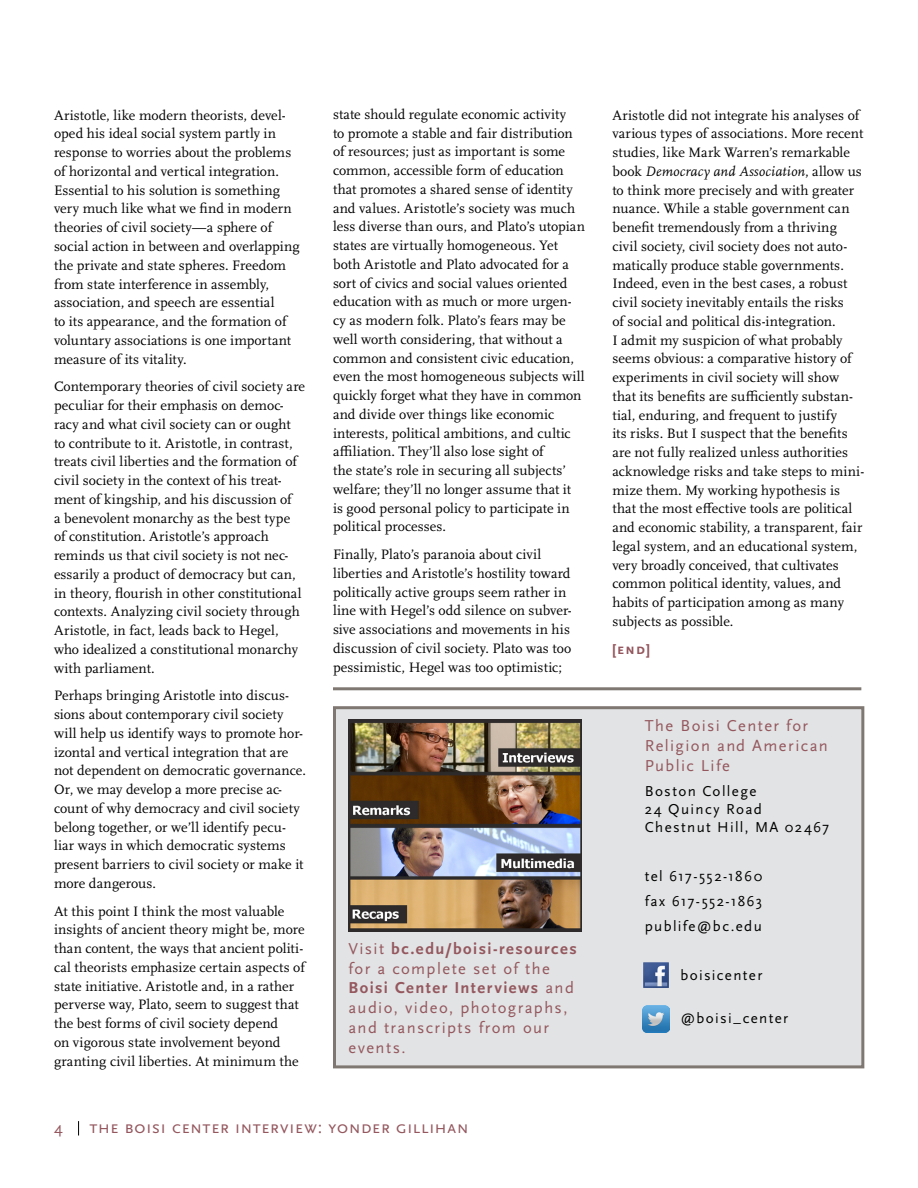
<style>
.page{position:relative;width:918px;height:1188px;background:#fff}
.page>*{position:absolute;margin:0;border:0;box-sizing:border-box;transform-origin:0 0}
.t1{font:18px "Scala Sans OT";letter-spacing:.015em;color:#94575e}
.t2{font:16.5px/19.8px "Scala Sans OT";letter-spacing:.09em;color:#94575e}
.t3{font:15px/18px "Scala Sans OT";letter-spacing:.095em;color:#000}
.t4{font:700 15px "Scala Sans OT";color:#94575e}
.t5{font:14.25px/18.8px "Scala OT";letter-spacing:.005em;color:#000}
.s1{font-weight:700}
.s2{font-style:italic}
</style>
<div class="page">
<svg style="left:78px;top:1121px;width:1px;height:15px"></svg>
<div style="left:333px;top:706px;width:531px;height:362px;background:#e2e3e4;border:3px solid #7f7772"></div>
<img style="left:643px;top:962px;width:26px;height:26px">
<img style="left:643px;top:1005px;width:27px;height:27px">
<img style="left:348px;top:720px;width:234px;height:212px">
<hr style="left:333px;top:687px;width:528px;height:3px;background:#7f7772">
<p class="t5" style="left:54px;top:106px;width:247px">Aristotle, like modern theorists, devel&shy;oped his ideal social system partly in response to worries about the problems of horizontal and vertical integration.<br>Essential to his solution is something very much like what we find in modern theories of civil society—a sphere of social action in between and overlapping the private and state spheres. Freedom from state interference in assembly, association, and speech are essential<br>to its appearance, and the formation of voluntary associations is one important measure of its vitality.</p>
<p class="t5" style="left:54px;top:378px;width:253px">Contemporary theories of civil society are peculiar for their emphasis on democ&shy;racy and what civil society can or ought to contribute to it. Aristotle, in contrast, treats civil liberties and the formation of civil society in the context of his treat&shy;ment of kingship, and his discussion of<br>a benevolent monarchy as the best type of constitution. Aristotle’s approach reminds us that civil society is not nec&shy;essarily a product of democracy but can, in theory, flourish in other constitutional contexts. Analyzing civil society through Aristotle, in fact, leads back to Hegel, who idealized a constitutional monarchy with parliament.</p>
<p class="t5" style="left:54px;top:687px;width:253px">Perhaps bringing Aristotle into discus&shy;sions about contemporary civil society will help us identify ways to promote hor&shy;izontal and vertical integration that are not dependent on democratic governance.<br>Or, we may develop a more precise ac&shy;count of why democracy and civil society belong together, or we’ll identify pecu&shy;liar ways in which democratic systems present barriers to civil society or make it more dangerous.</p>
<p class="t5" style="left:54px;top:902px;width:252px">At this point I think the most valuable insights of ancient theory might be, more than content, the ways that ancient politi&shy;cal theorists emphasize certain aspects of state initiative. Aristotle and, in a rather perverse way, Plato, seem to suggest that the best forms of civil society depend<br>on vigorous state involvement beyond granting civil liberties. At minimum the</p>
<p class="t5" style="left:333px;top:105px;width:253px">state should regulate economic activity<br>to promote a stable and fair distribution of resources; just as important is some common, accessible form of education that promotes a shared sense of identity and values. Aristotle’s society was much less diverse than ours, and Plato’s utopian states are virtually homogeneous. Yet both Aristotle and Plato advocated for a sort of civics and social values oriented education with as much or more urgen&shy;cy as modern folk. Plato’s fears may be well worth considering, that without a common and consistent civic education, even the most homogeneous subjects will quickly forget what they have in common and divide over things like economic interests, political ambitions, and cultic affiliation. They’ll also lose sight of<br>the state’s role in securing all subjects’ welfare; they’ll no longer assume that it<br>is good personal policy to participate in political processes.</p>
<p class="t5" style="left:333px;top:545px;width:240px">Finally, Plato’s paranoia about civil liberties and Aristotle’s hostility toward politically active groups seem rather in line with Hegel’s odd silence on subver&shy;sive associations and movements in his discussion of civil society. Plato was too pessimistic, Hegel was too optimistic;</p>
<p class="t2" style="left:348px;top:939px;width:230px">Visit <span class="s1">bc.edu/boisi-resources </span>for a complete set of the<br><span class="s1">Boisi Center Interviews</span> and audio, video, photographs, and transcripts from our events.</p>
<p class="t2" style="left:54px;top:1118px;width:10px">4</p>
<p class="t1" style="left:89px;top:1118px;width:381px">the boisi center interview: yonder gillihan</p>
<p class="t5" style="left:612px;top:106px;width:253px">Aristotle did not integrate his analyses of various types of associations. More recent studies, like Mark Warren’s remarkable book <span class="s2">Democracy and Association</span>, allow us to think more precisely and with greater nuance. While a stable government can benefit tremendously from a thriving civil society, civil society does not auto&shy;matically produce stable governments.<br>Indeed, even in the best cases, a robust civil society inevitably entails the risks<br>of social and political dis-integration.<br>I admit my suspicion of what probably seems obvious: a comparative history of experiments in civil society will show that its benefits are sufficiently substan&shy;tial, enduring, and frequent to justify<br>its risks. But I suspect that the benefits are not fully realized unless authorities acknowledge risks and take steps to mini&shy;mize them. My working hypothesis is that the most effective tools are political and economic stability, a transparent, fair legal system, and an educational system, very broadly conceived, that cultivates common political identity, values, and habits of participation among as many subjects as possible.</p>
<p class="t4" style="left:612px;top:640px;width:39px">[end]</p>
<p class="t2" style="left:645px;top:716px;width:185px">The Boisi Center for<br>Religion and American<br>Public Life</p>
<p class="t3" style="left:645px;top:782px;width:186px">Boston College<br>24 Quincy Road<br>Chestnut Hill, MA 02467</p>
<p class="t3" style="left:645px;top:864px;width:119px;line-height:24.8px;text-align:justify">tel 617-552-1860 fax 617-552-1863 publife@bc.edu</p>
<p class="t3" style="left:680px;top:966px;width:83px">boisicenter</p>
<p class="t3" style="left:680px;top:1009px;width:109px">@boisi_center</p>
</div>
